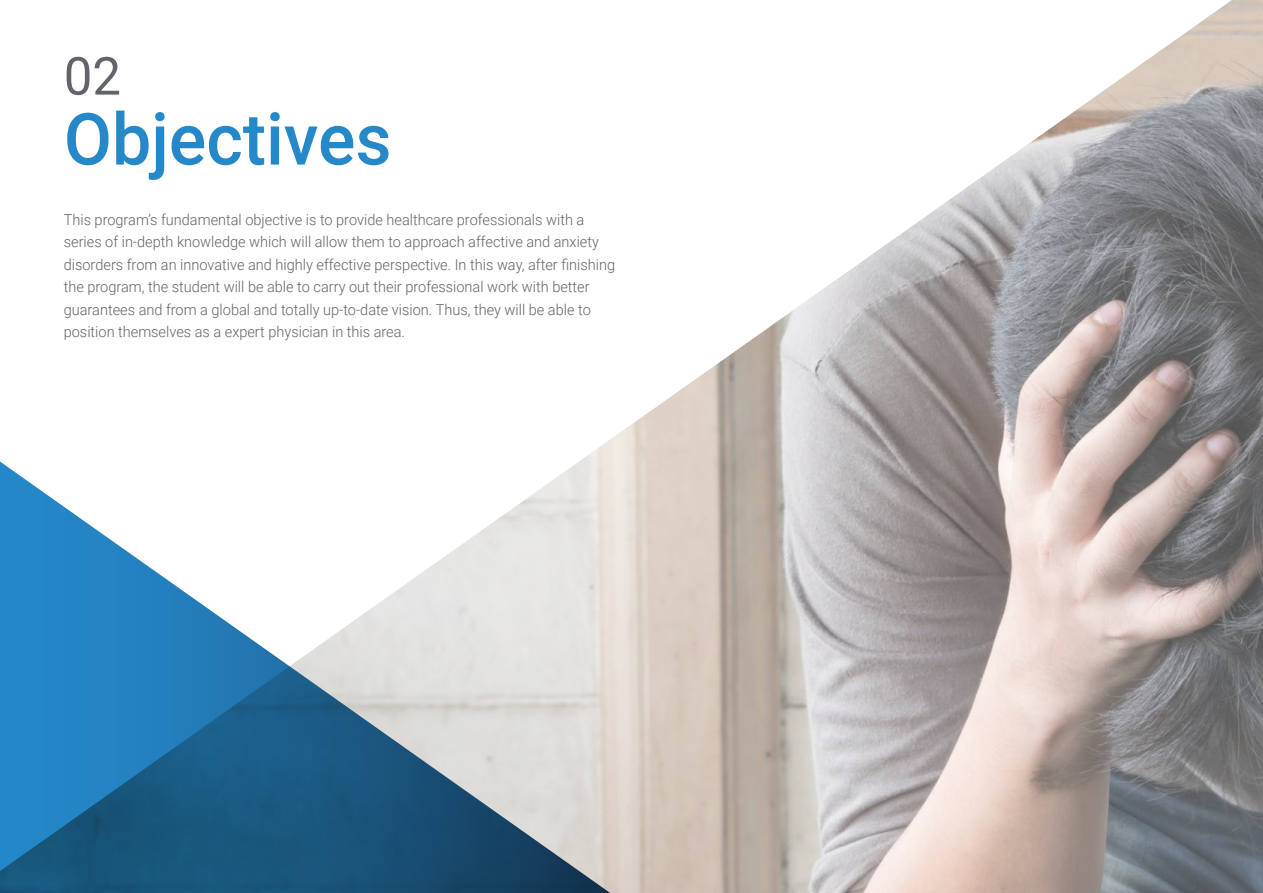
<style>
.page{position:relative;width:1263px;height:893px;background:#fff}
.page>*{position:absolute;margin:0;border:0;box-sizing:border-box;transform-origin:0 0}
.t1{font:500 72px "Roboto";color:#2488c9}
.t2{font:52.5px "Roboto";color:#61646a}
.t3{font:300 15px/22.5px "Roboto";color:#61646a}
</style>
<div class="page">
<img style="left:601px;top:0;width:662px;height:893px">
<svg style="left:0;top:446px;width:640px;height:447px"></svg>
<h2 class="t2" style="left:64px;top:39px;width:59px">02</h2>
<h1 class="t1" style="left:64px;top:89px;width:329px">Objectives</h1>
<p class="t3" style="left:64px;top:208px;width:553px">This program’s fundamental objective is to provide healthcare professionals with a series of in-depth knowledge which will allow them to approach affective and anxiety disorders from an innovative and highly effective perspective. In this way, after finishing the program, the student will be able to carry out their professional work with better guarantees and from a global and totally up-to-date vision. Thus, they will be able to position themselves as a expert physician in this area.</p>
</div>
